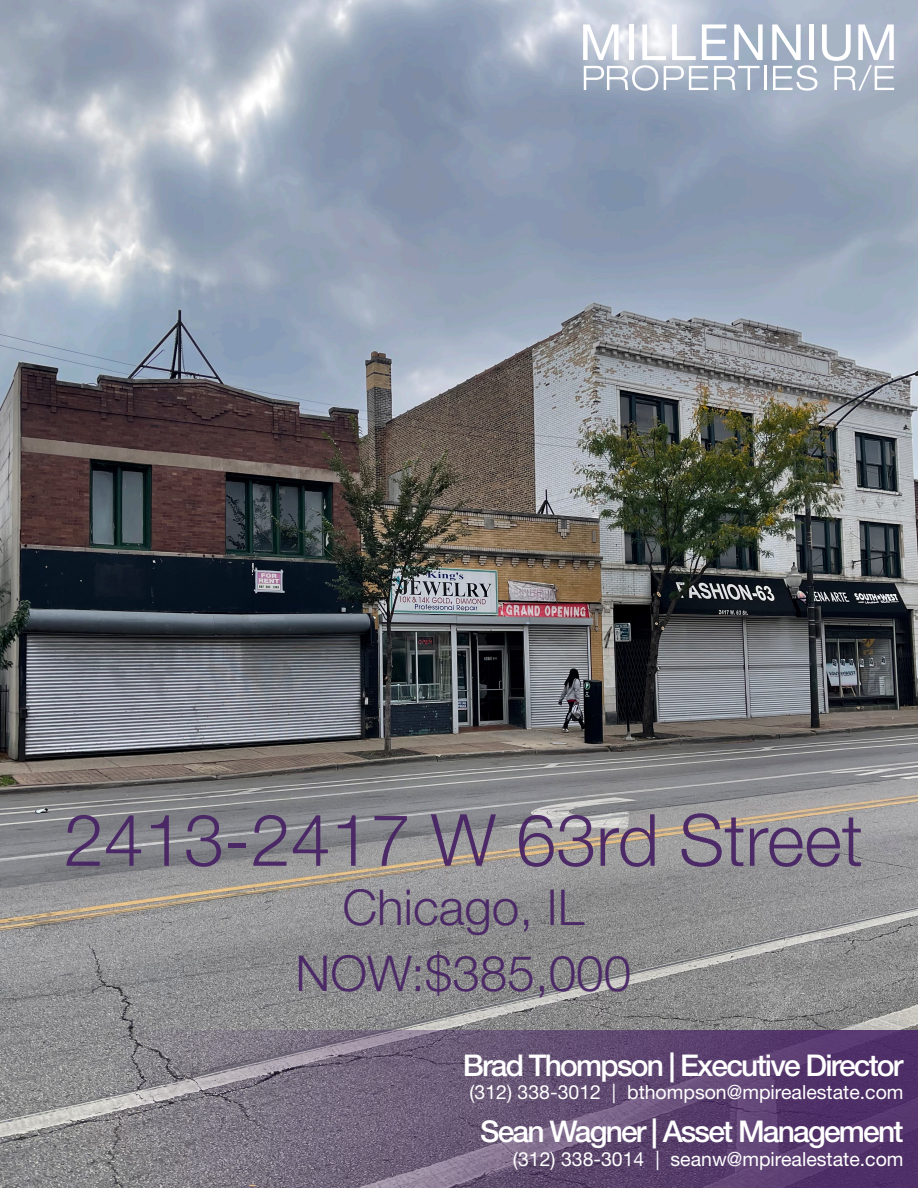
<style>
.page{position:relative;width:918px;height:1188px;background:#fff}
.page>*{position:absolute;margin:0;border:0;box-sizing:border-box;transform-origin:0 0}
.t1{font:300 72px "Helvetica Neue LT Std";color:#472264}
.t2{font:300 49.5px/66.2px "Helvetica Neue LT Std";color:#472264;text-align:center}
.t3{font:500 30px "Helvetica Neue LT Std";letter-spacing:-.06em;color:#fff}
.t4{font:19.5px "Helvetica Neue LT Std";color:#fff}
</style>
<div class="page">
<img style="left:0;top:0;width:918px;height:1031px">
<svg style="left:0;top:1031px;width:918px;height:157px;background:#71617c"></svg>
<hr style="left:764px;top:66px;width:3px;height:24px;background:#fff">
<svg style="left:583px;top:24px;width:180px;height:67px"></svg>
<svg style="left:772px;top:24px;width:122px;height:67px"></svg>
<h1 class="t1" style="left:64px;top:796px;width:801px">2413-2417 W 63rd Street</h1>
<h2 class="t2" style="left:296px;top:873px;width:337px">Chicago, IL<br>NOW:$385,000</h2>
<p class="t3" style="left:463px;top:1047px;width:442px">Brad Thompson | Executive Director</p>
<p class="t4" style="left:470px;top:1081px;width:435px">(312) 338-3012 | bthompson@mpirealestate.com</p>
<p class="t3" style="left:480px;top:1114px;width:425px">Sean Wagner | Asset Management</p>
<p class="t4" style="left:513px;top:1147px;width:392px">(312) 338-3014 | seanw@mpirealestate.com</p>
</div>
